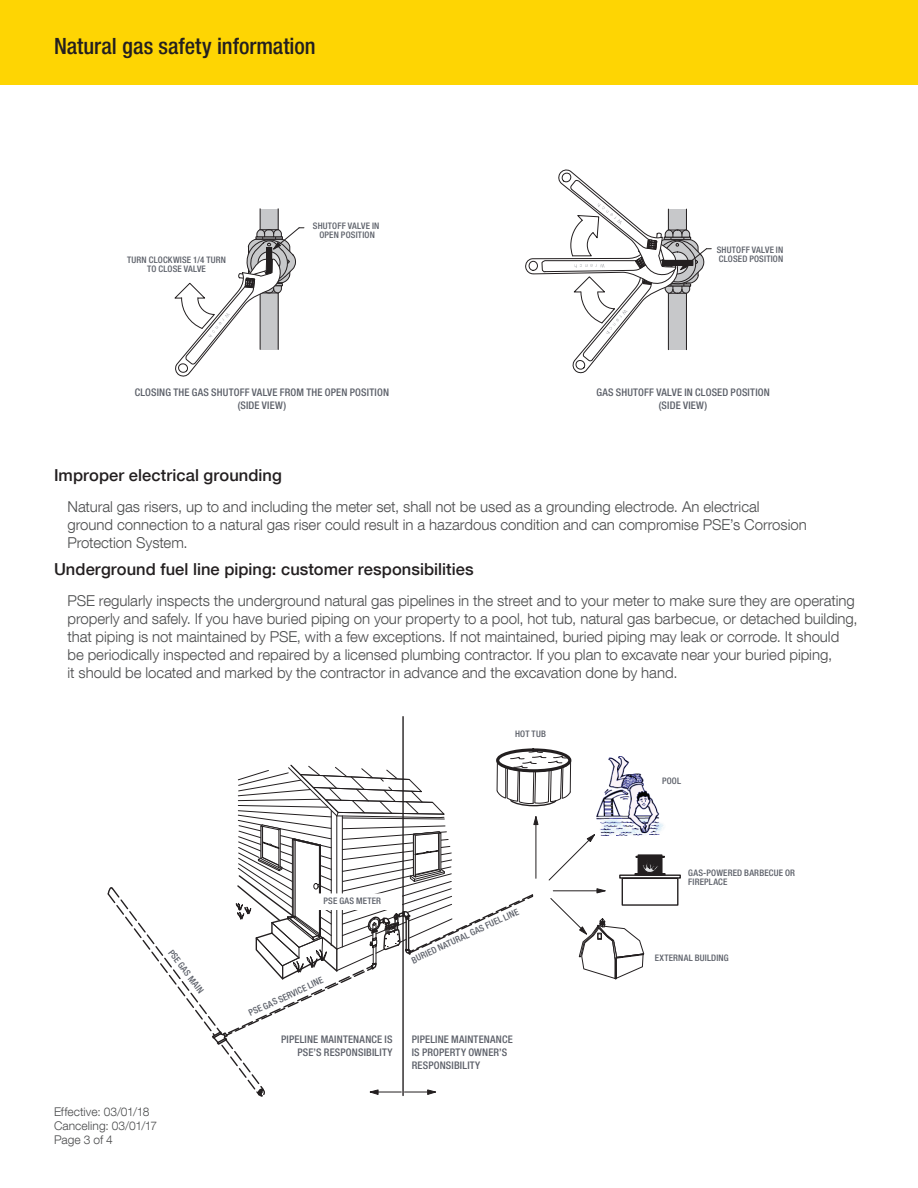
<style>
.page{position:relative;width:918px;height:1188px;background:#fff}
.page>*{position:absolute;margin:0;border:0;box-sizing:border-box;transform-origin:0 0}
.t1{font:500 condensed 22.5px "Helvetica Neue LT Com";color:#231f20}
.t2{font:500 16.5px "Helvetica Neue LT Com";letter-spacing:.005em;color:#231f20}
.Body{font:300 15px/18px "Helvetica Neue LT Com";letter-spacing:-.005em;color:#4b4c4d}
.t3{font:300 12px/14.4px "Helvetica Neue LT Com";letter-spacing:.005em;color:#4b4c4d}
.t4{font:500 condensed 10.5px/12.6px "Helvetica Neue LT Com";letter-spacing:.015em;color:#5b5f68}
.t5{font:500 condensed 9px/9px "Helvetica Neue LT Com";letter-spacing:.02em;color:#5b5f68;text-align:center}
</style>
<div class="page">
<div style="left:0;top:0;width:918px;height:85px;background:#fed503"></div>
<svg style="left:525px;top:169px;width:186px;height:205px"></svg>
<div style="left:662px;top:260px;width:31px;height:6px;background:#231f20"></div>
<svg style="left:174px;top:209px;width:130px;height:168px"></svg>
<hr style="left:402px;top:717px;width:2px;height:378px;background:#231f20">
<div style="left:622px;top:878px;width:56px;height:28px;border:1px solid #231f20"></div>
<div style="left:619px;top:875px;width:62px;height:4px;border:1px solid #231f20"></div>
<div style="left:634px;top:873px;width:32px;height:3px;border:1px solid #231f20"></div>
<div style="left:635px;top:856px;width:30px;height:2px;border:1px solid #231f20"></div>
<svg style="left:107px;top:747px;width:557px;height:350px"></svg>
<h1 class="t1" style="left:54px;top:33px;width:263px">Natural gas safety information</h1>
<p class="t5" style="left:127px;top:256px;width:100px">TURN CLOCKWISE 1/4 TURN<br>TO CLOSE VALVE</p>
<p class="t5" style="left:313px;top:221px;width:68px">SHUTOFF VALVE IN</p>
<p class="t5" style="left:319px;top:230px;width:57px">OPEN POSITION</p>
<p class="t4" style="left:135px;top:386px;width:256px">CLOSING THE GAS SHUTOFF VALVE FROM THE OPEN POSITION</p>
<p class="t4" style="left:238px;top:398px;width:50px">(SIDE VIEW)</p>
<p class="t5" style="left:717px;top:245px;width:68px">SHUTOFF VALVE IN</p>
<p class="t5" style="left:719px;top:254px;width:66px">CLOSED POSITION</p>
<p class="t4" style="left:596px;top:386px;width:175px">GAS SHUTOFF VALVE IN CLOSED POSITION</p>
<p class="t4" style="left:659px;top:398px;width:50px">(SIDE VIEW)</p>
<h2 class="t2" style="left:54px;top:465px;width:229px">Improper electrical grounding</h2>
<p class="Body" style="left:68px;top:497px;width:741px">Natural gas risers, up to and including the meter set, shall not be used as a grounding electrode. An electrical ground connection to a natural gas riser could result in a hazardous condition and can compromise PSE’s Corrosion<br>Protection System.</p>
<h2 class="t2" style="left:54px;top:559px;width:421px">Underground fuel line piping: customer responsibilities</h2>
<p class="Body" style="left:68px;top:591px;width:792px">PSE regularly inspects the underground natural gas pipelines in the street and to your meter to make sure they are operating properly and safely. If you have buried piping on your property to a pool, hot tub, natural gas barbecue, or detached building, that piping is not maintained by PSE, with a few exceptions. If not maintained, buried piping may leak or corrode. It should be periodically inspected and repaired by a licensed plumbing contractor. If you plan to excavate near your buried piping,<br>it should be located and marked by the contractor in advance and the excavation done by hand.</p>
<p class="t5" style="left:515px;top:729px;width:32px">HOT TUB</p>
<p class="t5" style="left:174px;top:948px;width:53px;rotate:52deg">PSE GAS MAIN</p>
<p class="t3" style="left:54px;top:1104px;width:105px">Effective: 03/01/18<br>Canceling: 03/01/17<br>Page 3 of 4</p>
<p class="t5" style="left:323px;top:896px;width:59px">PSE GAS METER</p>
<p class="t5" style="left:247px;top:1009px;width:83px;rotate:-25deg">PSE GAS SERVICE LINE</p>
<p class="t4" style="left:281px;top:1033px;width:113px;text-align:right">PIPELINE MAINTENANCE IS<br>PSE’S RESPONSIBILITY</p>
<p class="t5" style="left:410px;top:957px;width:119px;rotate:-25deg">BURIED NATURAL GAS FUEL LINE</p>
<p class="t4" style="left:412px;top:1033px;width:103px">PIPELINE MAINTENANCE<br>IS PROPERTY OWNER’S<br>RESPONSIBILITY</p>
<p class="t5" style="left:662px;top:776px;width:21px">POOL</p>
<p class="t5" style="left:688px;top:868px;width:108px;text-align:left">GAS-POWERED BARBECUE OR<br>FIREPLACE</p>
<p class="t5" style="left:655px;top:954px;width:76px">EXTERNAL BUILDING</p>
</div>
